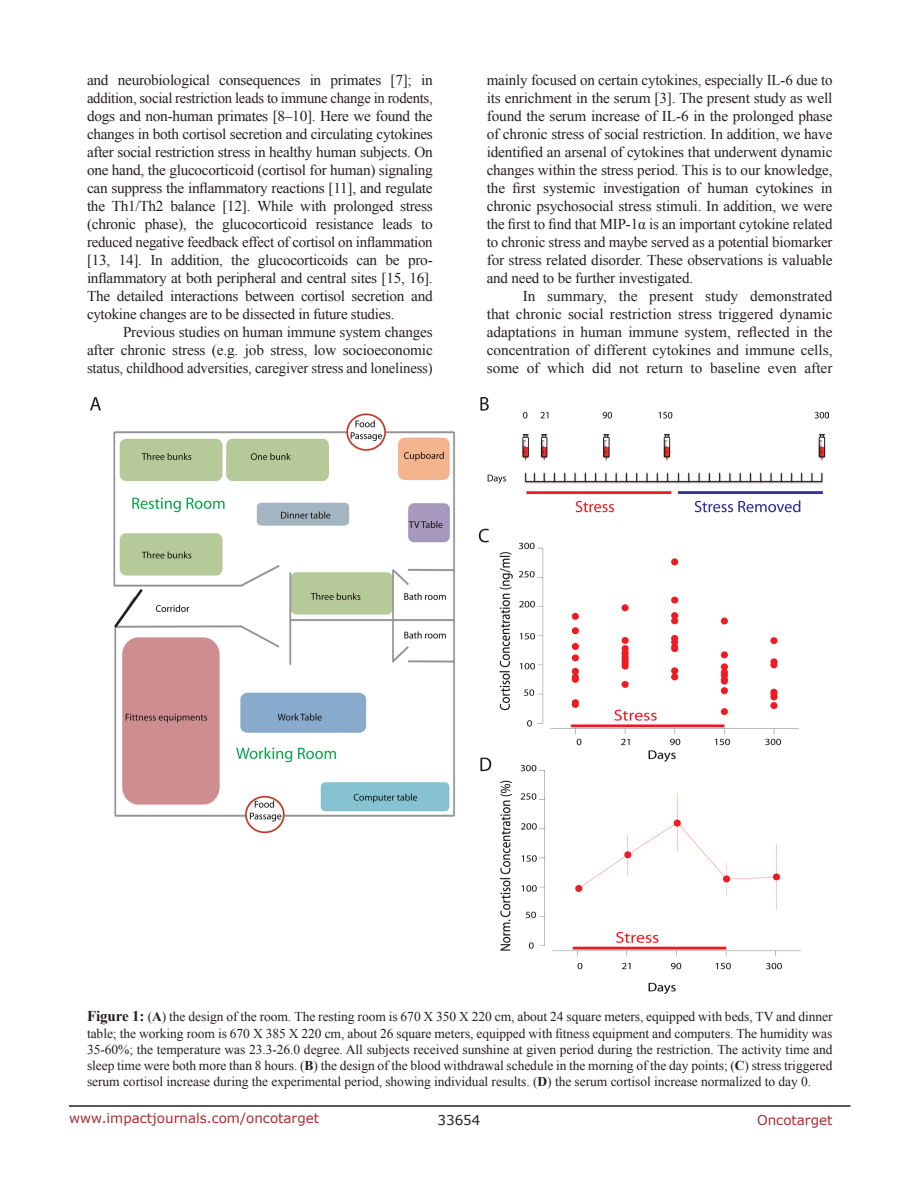
<style>
.page{position:relative;width:918px;height:1188px;background:#fff}
.page>*{position:absolute;margin:0;border:0;box-sizing:border-box;transform-origin:0 0}
.BodyText{font:15px/18px "Times New Roman";letter-spacing:-.01em;color:#231f20;text-align:justify}
.FigureText{font:13.5px/16.2px "Times New Roman";letter-spacing:-.005em;color:#231f20;text-align:justify}
.t1{font:13.5px "Verdana";color:#ac2b31}
.t2{font:13.5px "Verdana";color:#231f20}
.s1{font-weight:700;font-size:15px}
.s2{font-weight:700}
</style>
<div class="page">
<hr style="left:69px;top:1105px;width:781px;height:2px;background:#231f20">
<img style="left:91px;top:397px;width:738px;height:596px">
<p class="BodyText" style="left:87px;top:71px;width:347px">and neurobiological consequences in primates [7]; in addition, social restriction leads to immune change in rodents, dogs and non-human primates [8–10]. Here we found the changes in both cortisol secretion and circulating cytokines after social restriction stress in healthy human subjects. On one hand, the glucocorticoid (cortisol for human) signaling can suppress the inflammatory reactions [11], and regulate the Th1/Th2 balance [12]. While with prolonged stress (chronic phase), the glucocorticoid resistance leads to reduced negative feedback effect of cortisol on inflammation [13, 14]. In addition, the glucocorticoids can be pro&shy;inflammatory at both peripheral and central sites [15, 16].<br>The detailed interactions between cortisol secretion and cytokine changes are to be dissected in future studies.</p>
<p class="BodyText" style="left:87px;top:323px;width:347px;text-indent:36px">Previous studies on human immune system changes after chronic stress (e.g. job stress, low socioeconomic status, childhood adversities, caregiver stress and loneliness)</p>
<p class="BodyText" style="left:487px;top:71px;width:347px">mainly focused on certain cytokines, especially IL-6 due to its enrichment in the serum [3]. The present study as well found the serum increase of IL-6 in the prolonged phase of chronic stress of social restriction. In addition, we have identified an arsenal of cytokines that underwent dynamic changes within the stress period. This is to our knowledge, the first systemic investigation of human cytokines in chronic psychosocial stress stimuli. In addition, we were the first to find that MIP-1α is an important cytokine related to chronic stress and maybe served as a potential biomarker for stress related disorder. These observations is valuable and need to be further investigated.</p>
<p class="BodyText" style="left:487px;top:287px;width:347px;text-indent:36px">In summary, the present study demonstrated that chronic social restriction stress triggered dynamic adaptations in human immune system, reflected in the concentration of different cytokines and immune cells, some of which did not return to baseline even after</p>
<p class="FigureText" style="left:87px;top:1008px;width:747px"><span class="s1">Figure 1:</span> (<span class="s2">A</span>) the design of the room. The resting room is 670 X 350 X 220 cm, about 24 square meters, equipped with beds, TV and dinner table; the working room is 670 X 385 X 220 cm, about 26 square meters, equipped with fitness equipment and computers. The humidity was 35-60%; the temperature was 23.3-26.0 degree. All subjects received sunshine at given period during the restriction. The activity time and sleep time were both more than 8 hours. (<span class="s2">B</span>) the design of the blood withdrawal schedule in the morning of the day points; (<span class="s2">C</span>) stress triggered serum cortisol increase during the experimental period, showing individual results. (<span class="s2">D</span>) the serum cortisol increase normalized to day 0.</p>
<p class="t1" style="left:69px;top:1109px;width:252px">www.impactjournals.com/oncotarget</p>
<p class="t2" style="left:438px;top:1111px;width:44px">33654</p>
<p class="t1" style="left:757px;top:1111px;width:77px">Oncotarget</p>
</div>
